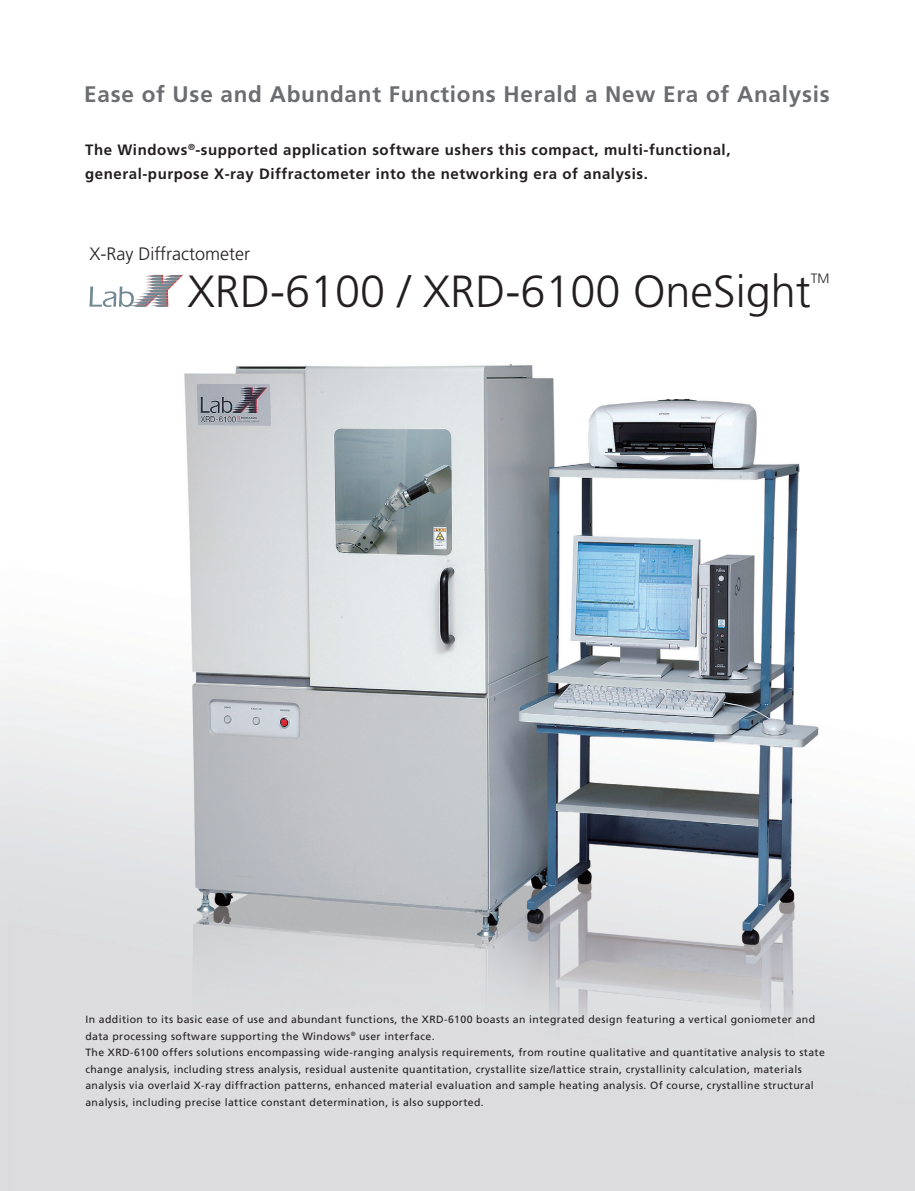
<style>
.page{position:relative;width:915px;height:1191px;background:#fff}
.page>*{position:absolute;margin:0;border:0;box-sizing:border-box;transform-origin:0 0}
.t1{font:300 45px "Frutiger LT Std";color:#231f20}
.t2{font:700 22.5px "Frutiger LT Std";letter-spacing:.03em;color:#6c6d70}
.t3{font:300 18px "Frutiger LT Std";color:#231f20}
.t4{font:700 15px/24px "Frutiger LT Std";letter-spacing:.035em;color:#231f20}
.t5{font:300 13.5px "Frutiger LT Std";color:#231f20}
.t6{font:10.5px/16.5px "Frutiger LT Std";letter-spacing:.035em;color:#231f20}
</style>
<div class="page">
<img style="left:0;top:274px;width:914px;height:917px">
<svg style="left:89px;top:275px;width:94px;height:32px"></svg>
<h2 class="t2" style="left:84px;top:81px;width:746px">Ease of Use and Abundant Functions Herald a New Era of Analysis</h2>
<h3 class="t4" style="left:85px;top:138px;width:646px">The Windows<sup>®</sup>-supported application software ushers this compact, multi-functional, general-purpose X-ray Diffractometer into the networking era of analysis.</h3>
<h3 class="t3" style="left:89px;top:243px;width:162px">X-Ray Diffractometer</h3>
<h1 class="t1" style="left:187px;top:266px;width:624px">XRD-6100 / XRD-6100 OneSight</h1>
<p class="t5" style="left:810px;top:271px;width:20px">TM</p>
<p class="t6" style="left:85px;top:1011px;width:740px">In addition to its basic ease of use and abundant functions, the XRD-6100 boasts an integrated design featuring a vertical goniometer and data processing software supporting the Windows<sup>®</sup> user interface.<br>The XRD-6100 offers solutions encompassing wide-ranging analysis requirements, from routine qualitative and quantitative analysis to state change analysis, including stress analysis, residual austenite quantitation, crystallite size/lattice strain, crystallinity calculation, materials analysis via overlaid X-ray diffraction patterns, enhanced material evaluation and sample heating analysis. Of course, crystalline structural analysis, including precise lattice constant determination, is also supported.</p>
</div>
